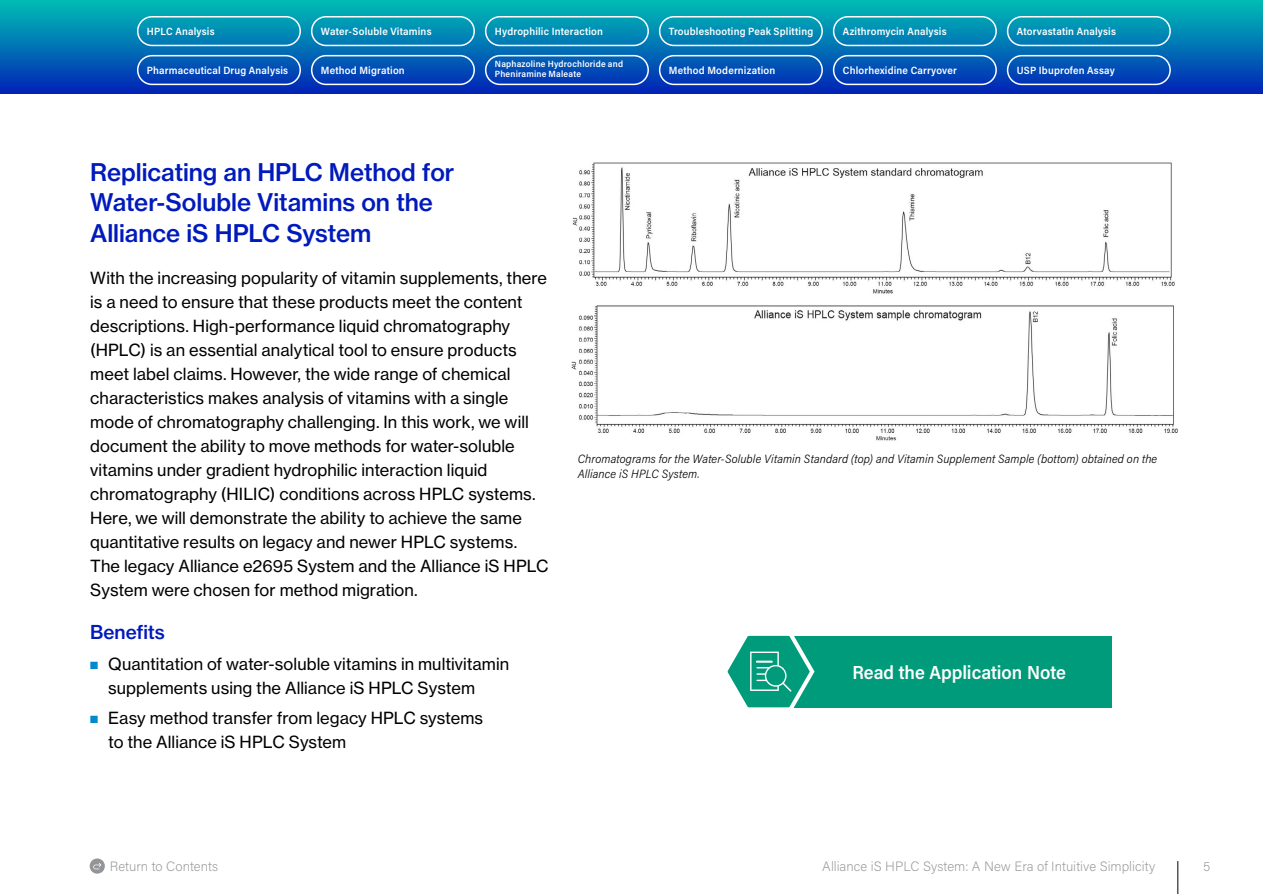
<style>
.page{position:relative;width:1263px;height:894px;background:#fff}
.page>*{position:absolute;margin:0;border:0;box-sizing:border-box;transform-origin:0 0}
.t1{font:24px/30px "N Haas Grotesk TX Pro 65 Md";color:#001abb}
.t2{font:600 18.9px "Acumin Pro Semi Cond";letter-spacing:-.005em;color:#fff}
.t3{font:18.9px "N Haas Grotesk TX Pro 65 Md";letter-spacing:-.005em;color:#001abb}
.t4{font:16.5px/24px "N Haas Grotesk TX Pro 55 Rg";letter-spacing:.005em;color:#000}
.t5{font:200 13.5px "Acumin Pro";letter-spacing:.005em;color:#939598}
.t6{font:italic 300 12px/15px "Acumin Pro Semi Cond";letter-spacing:.01em;color:#000}
.t7{font:600 10.5px "Acumin Pro Semi Cond";letter-spacing:.015em;color:#fff}
.t8{font:600 9px/10.5px "Acumin Pro Semi Cond";letter-spacing:.02em;color:#fff}
.s1{color:#008ace}
</style>
<div class="page">
<svg style="left:0;top:0;width:1263px;height:93px;background:#0273b5"></svg>
<hr style="left:1177px;top:860px;width:1px;height:33px;background:#000">
<div style="left:137px;top:55px;width:164px;height:30px;border:2px solid #fff;border-radius:14px"></div>
<div style="left:137px;top:16px;width:164px;height:30px;border:2px solid #fff;border-radius:14px"></div>
<div style="left:311px;top:55px;width:164px;height:30px;border:2px solid #fff;border-radius:14px"></div>
<div style="left:311px;top:16px;width:164px;height:30px;border:2px solid #fff;border-radius:14px"></div>
<div style="left:485px;top:55px;width:164px;height:30px;border:2px solid #fff;border-radius:14px"></div>
<div style="left:485px;top:16px;width:164px;height:30px;border:2px solid #fff;border-radius:14px"></div>
<div style="left:659px;top:55px;width:164px;height:30px;border:2px solid #fff;border-radius:14px"></div>
<div style="left:659px;top:16px;width:164px;height:30px;border:2px solid #fff;border-radius:14px"></div>
<div style="left:833px;top:55px;width:164px;height:30px;border:2px solid #fff;border-radius:14px"></div>
<div style="left:833px;top:16px;width:164px;height:30px;border:2px solid #fff;border-radius:14px"></div>
<div style="left:1006px;top:55px;width:164px;height:30px;border:2px solid #fff;border-radius:14px"></div>
<div style="left:1006px;top:16px;width:164px;height:30px;border:2px solid #fff;border-radius:14px"></div>
<svg style="left:90px;top:858px;width:15px;height:15px"></svg>
<img style="left:571px;top:162px;width:607px;height:279px">
<div style="left:769px;top:635px;width:342px;height:72px;background:#009b7a"></div>
<svg style="left:727px;top:635px;width:90px;height:73px"></svg>
<p class="t7" style="left:147px;top:24px;width:69px">HPLC Analysis</p>
<p class="t7" style="left:147px;top:63px;width:143px">Pharmaceutical Drug Analysis</p>
<p class="t7" style="left:321px;top:24px;width:112px">Water-Soluble Vitamins</p>
<p class="t7" style="left:321px;top:63px;width:85px">Method Migration</p>
<p class="t7" style="left:495px;top:24px;width:110px">Hydrophilic Interaction</p>
<p class="t8" style="left:495px;top:58px;width:130px">Naphazoline Hydrochloride and<br>Pheniramine Maleate</p>
<p class="t7" style="left:669px;top:24px;width:146px">Troubleshooting Peak Splitting</p>
<p class="t7" style="left:669px;top:63px;width:108px">Method Modernization</p>
<p class="t7" style="left:843px;top:24px;width:105px">Azithromycin Analysis</p>
<p class="t7" style="left:843px;top:63px;width:115px">Chlorhexidine Carryover</p>
<p class="t7" style="left:1016px;top:24px;width:101px">Atorvastatin Analysis</p>
<p class="t7" style="left:1016px;top:63px;width:100px">USP Ibuprofen Assay</p>
<h1 class="t1" style="left:90px;top:157px;width:366px">Replicating an HPLC Method for<br>Water-Soluble Vitamins on the<br>Alliance iS HPLC System</h1>
<p class="t4" style="left:90px;top:265px;width:460px">With the increasing popularity of vitamin supplements, there is a need to ensure that these products meet the content descriptions. High-performance liquid chromatography (HPLC) is an essential analytical tool to ensure products meet label claims. However, the wide range of chemical characteristics makes analysis of vitamins with a single mode of chromatography challenging. In this work, we will document the ability to move methods for water-soluble vitamins under gradient hydrophilic interaction liquid chromatography (HILIC) conditions across HPLC systems.<br>Here, we will demonstrate the ability to achieve the same quantitative results on legacy and newer HPLC systems.<br>The legacy Alliance e2695 System and the Alliance iS HPLC System were chosen for method migration.</p>
<p class="t3" style="left:90px;top:620px;width:76px">Benefits</p>
<p class="t4" style="left:108px;top:651px;width:402px;text-indent:-18px"><span class="s1">■</span> Quantitation of water-soluble vitamins in multivitamin supplements using the Alliance iS HPLC System</p>
<p class="t4" style="left:108px;top:705px;width:376px;text-indent:-18px"><span class="s1">■</span> Easy method transfer from legacy HPLC systems to the Alliance iS HPLC System</p>
<p class="t6" style="left:577px;top:451px;width:581px">Chromatograms for the Water-Soluble Vitamin Standard (top) and Vitamin Supplement Sample (bottom) obtained on the<br>Alliance iS HPLC System.</p>
<p class="t2" style="left:852px;top:659px;width:215px">Read the Application Note</p>
<p class="t5" style="left:110px;top:857px;width:110px">Return to Contents</p>
<p class="t5" style="left:822px;top:857px;width:334px">Alliance iS HPLC System: A New Era of Intuitive Simplicity</p>
<p class="t5" style="left:1203px;top:857px;width:9px">5</p>
</div>
